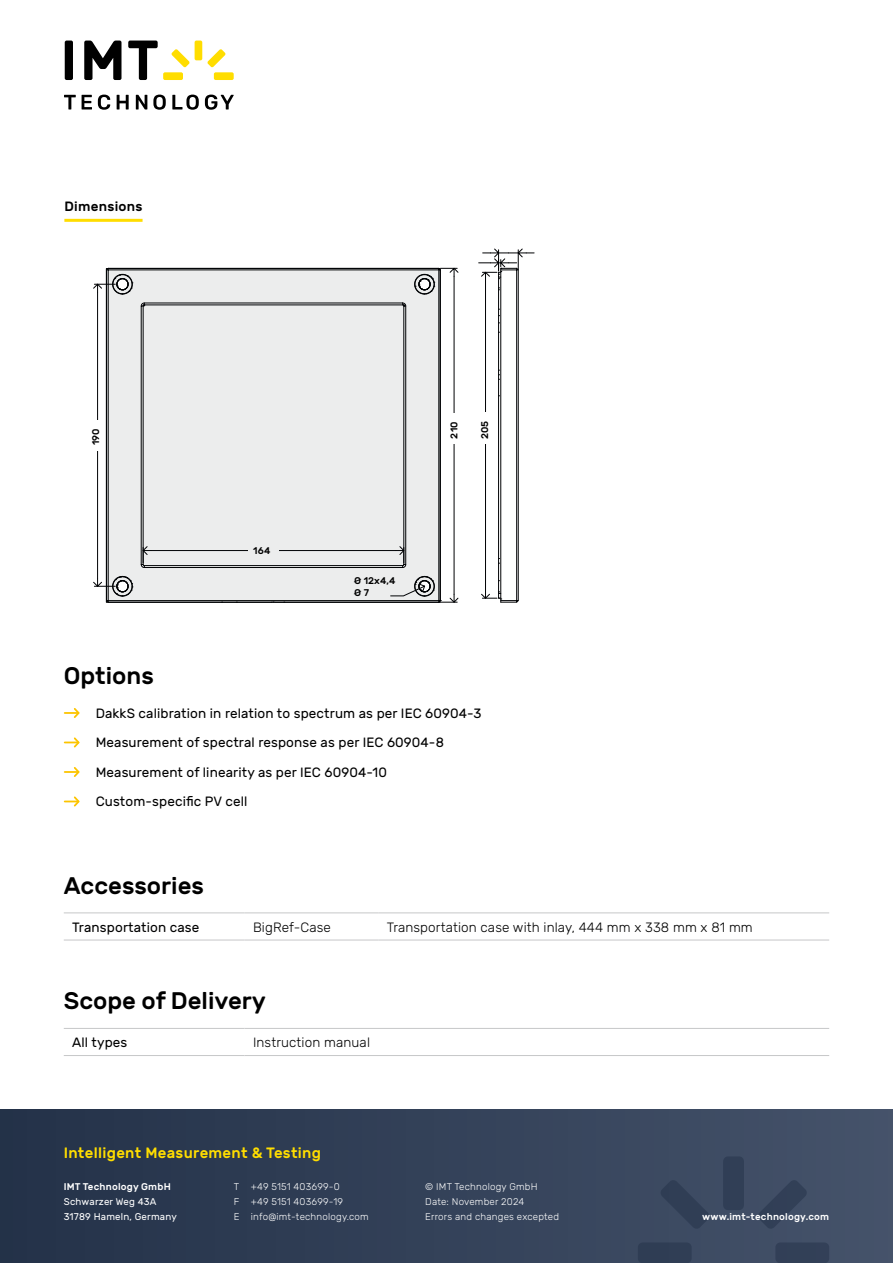
<style>
.page{position:relative;width:893px;height:1263px;background:#fff}
.page>*{position:absolute;margin:0;border:0;box-sizing:border-box;transform-origin:0 0}
.t1{font:500 24px "Rubik";color:#000}
.t2{font:500 15px "Rubik";letter-spacing:.02em;color:#fd0}
.t3{font:13.5px/29.5px "Rubik";letter-spacing:.01em;color:#000}
.t4{font:300 13.5px "Rubik";letter-spacing:.01em;color:#000}
.t5{font:500 13.5px "Rubik";letter-spacing:.02em;color:#000}
.t6{font:300 9.75px/15px "Rubik";letter-spacing:.02em;color:#fff}
.t7{font:500 9.75px "Rubik";letter-spacing:.02em;color:#fff}
.t8{font:9.75px/15px "Rubik";letter-spacing:.02em;color:#fff}
.t9{font:500 9.75px/11.7px "Rubik";letter-spacing:.01em;color:#000}
</style>
<div class="page">
<svg style="left:64px;top:939px;width:765px;height:1px"></svg>
<hr style="left:64px;top:940px;width:180px;height:1px;background:#c6c7c8">
<hr style="left:244px;top:940px;width:134px;height:1px;background:#c6c7c8">
<hr style="left:378px;top:940px;width:451px;height:1px;background:#c6c7c8">
<hr style="left:244px;top:913px;width:134px;height:1px;background:#c6c7c8">
<hr style="left:378px;top:913px;width:451px;height:1px;background:#c6c7c8">
<hr style="left:64px;top:913px;width:180px;height:1px;background:#c6c7c8">
<hr style="left:64px;top:1055px;width:180px;height:1px;background:#c6c7c8">
<hr style="left:64px;top:1028px;width:180px;height:1px;background:#c6c7c8">
<hr style="left:244px;top:1028px;width:585px;height:1px;background:#c6c7c8">
<hr style="left:244px;top:1055px;width:585px;height:1px;background:#c6c7c8">
<svg style="left:65px;top:708px;width:15px;height:10px"></svg>
<svg style="left:65px;top:737px;width:15px;height:11px"></svg>
<svg style="left:65px;top:767px;width:15px;height:10px"></svg>
<svg style="left:65px;top:796px;width:15px;height:11px"></svg>
<hr style="left:64px;top:219px;width:79px;height:3px;background:#fd0">
<hr style="left:440px;top:270px;width:1px;height:331px;background:#000204">
<svg style="left:108px;top:268px;width:331px;height:308px;background:#e2e3e3"></svg>
<hr style="left:454px;top:276px;width:1px;height:152px;background:#000204">
<hr style="left:454px;top:442px;width:1px;height:152px;background:#000204">
<svg style="left:414px;top:267px;width:45px;height:27px"></svg>
<div style="left:141px;top:303px;width:265px;height:265px;background:#eceded"></div>
<svg style="left:479px;top:249px;width:55px;height:353px"></svg>
<hr style="left:97px;top:442px;width:1px;height:136px;background:#000204">
<hr style="left:97px;top:292px;width:1px;height:136px;background:#000204">
<svg style="left:93px;top:576px;width:366px;height:27px;background:#cecfd0"></svg>
<svg style="left:93px;top:268px;width:40px;height:27px"></svg>
<div style="left:86px;top:420px;width:19px;height:30px;background:#fff"></div>
<div style="left:445px;top:413px;width:18px;height:31px;background:#fff"></div>
<div style="left:475px;top:412px;width:19px;height:32px;background:#fff"></div>
<div style="left:248px;top:540px;width:30px;height:19px;background:#eceded"></div>
<div style="left:65px;top:41px;width:8px;height:39px;background:#000;border-radius:2px"></div>
<svg style="left:64px;top:95px;width:12px;height:14px"></svg>
<svg style="left:82px;top:95px;width:10px;height:14px"></svg>
<svg style="left:98px;top:95px;width:12px;height:15px"></svg>
<svg style="left:117px;top:95px;width:12px;height:14px"></svg>
<svg style="left:136px;top:95px;width:11px;height:14px"></svg>
<svg style="left:153px;top:95px;width:13px;height:15px"></svg>
<svg style="left:172px;top:95px;width:27px;height:15px"></svg>
<svg style="left:205px;top:95px;width:29px;height:15px"></svg>
<svg style="left:84px;top:41px;width:37px;height:39px"></svg>
<svg style="left:128px;top:41px;width:30px;height:39px"></svg>
<div style="left:163px;top:72px;width:20px;height:8px;background:#fd0;border-radius:2px"></div>
<div style="left:214px;top:72px;width:20px;height:8px;background:#fd0;border-radius:2px"></div>
<div style="left:195px;top:41px;width:7px;height:19px;background:#fd0;border-radius:2px"></div>
<svg style="left:171px;top:49px;width:19px;height:18px"></svg>
<svg style="left:207px;top:49px;width:19px;height:18px"></svg>
<div style="left:0;top:1110px;width:893px;height:153px;background:linear-gradient(to right,#233148,#45536a)"></div>
<div style="left:638px;top:1242px;width:54px;height:21px;background:#2f3d54;border-radius:5px"></div>
<div style="left:775px;top:1242px;width:54px;height:21px;background:#324057;border-radius:5px"></div>
<div style="left:723px;top:1156px;width:21px;height:54px;background:#313f56;border-radius:5px"></div>
<svg style="left:660px;top:1179px;width:50px;height:50px;background:#37455c"></svg>
<svg style="left:757px;top:1179px;width:50px;height:50px;background:#3a475f"></svg>
<p class="t5" style="left:64px;top:199px;width:80px">Dimensions</p>
<p class="t9" style="left:90px;top:445px;width:18px;rotate:-90deg">190</p>
<p class="t9" style="left:449px;top:438px;width:18px;rotate:-90deg">210</p>
<p class="t9" style="left:479px;top:439px;width:20px;rotate:-90deg">205</p>
<p class="t9" style="left:253px;top:545px;width:18px">164</p>
<p class="t9" style="left:354px;top:575px;width:43px">Ø 12x4,4<br>Ø 7</p>
<h1 class="t1" style="left:64px;top:662px;width:92px">Options</h1>
<p class="t3" style="left:96px;top:699px;width:387px">DakkS calibration in relation to spectrum as per IEC 60904-3<br>Measurement of spectral response as per IEC 60904-8<br>Measurement of linearity as per IEC 60904-10<br>Custom-specific PV cell</p>
<h1 class="t1" style="left:64px;top:872px;width:142px">Accessories</h1>
<p class="t3" style="left:72px;top:912px;width:129px">Transportation case</p>
<p class="t4" style="left:253px;top:919px;width:79px">BigRef-Case</p>
<p class="t4" style="left:387px;top:919px;width:367px">Transportation case with inlay, 444 mm x 338 mm x 81 mm</p>
<h1 class="t1" style="left:64px;top:987px;width:204px">Scope of Delivery</h1>
<p class="t3" style="left:72px;top:1028px;width:57px">All types</p>
<p class="t4" style="left:253px;top:1035px;width:119px">Instruction manual</p>
<p class="t2" style="left:64px;top:1144px;width:259px">Intelligent Measurement &amp; Testing</p>
<p class="t7" style="left:64px;top:1181px;width:108px">IMT Technology GmbH</p>
<p class="t8" style="left:64px;top:1195px;width:115px">Schwarzer Weg 43A<br>31789 Hameln, Germany</p>
<p class="t6" style="left:234px;top:1180px;width:136px">T +49 5151 403699-0<br>F +49 5151 403699-19<br>E info@imt-technology.com</p>
<p class="t6" style="left:425px;top:1180px;width:135px">© IMT Technology GmbH<br>Date: November 2024<br>Errors and changes excepted</p>
<p class="t7" style="left:702px;top:1211px;width:128px">www.imt-technology.com</p>
</div>
